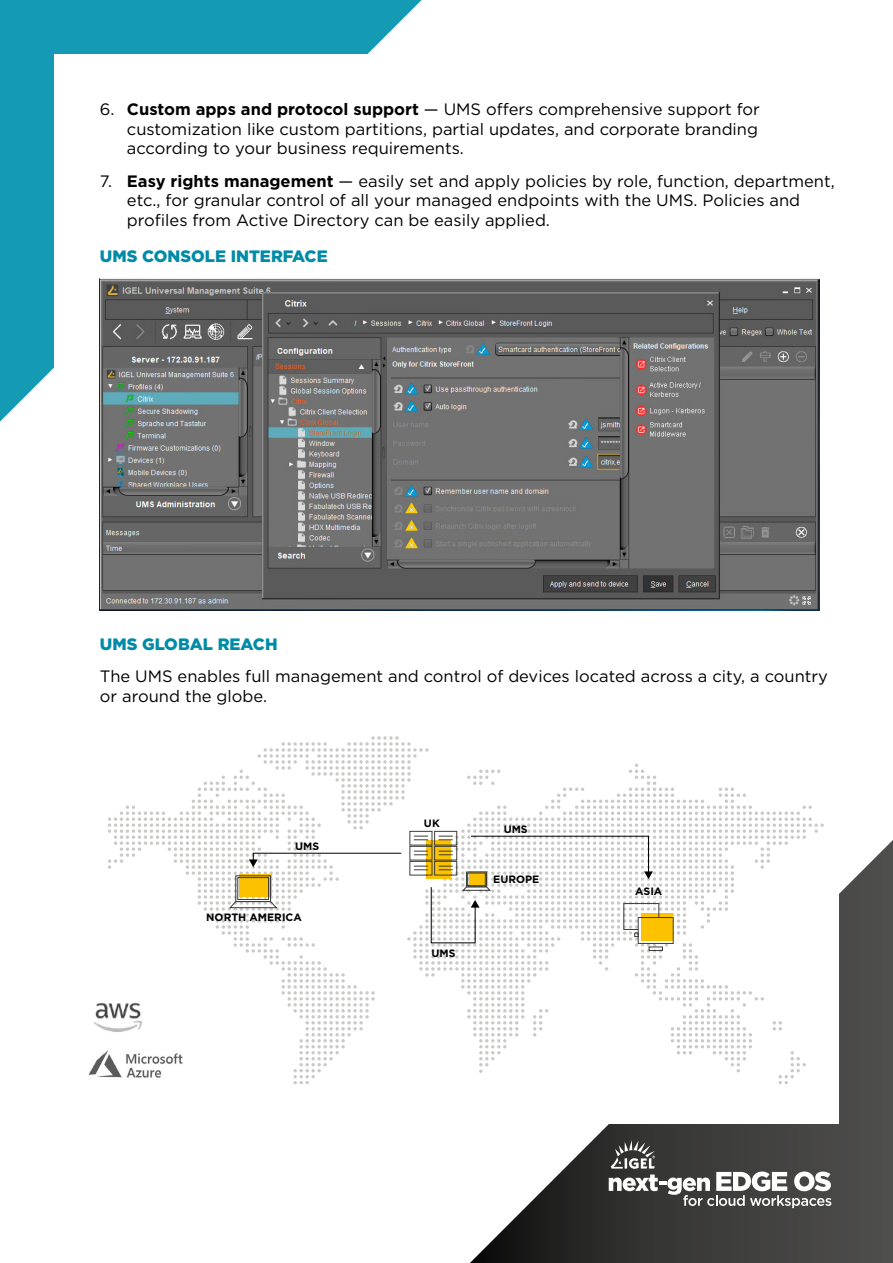
<style>
.page{position:relative;width:893px;height:1263px;background:#fff}
.page>*{position:absolute;margin:0;border:0;box-sizing:border-box;transform-origin:0 0}
.t1{font:16.5px/19.5px "Gotham";color:#000}
.t2{font:900 16.5px "Gotham";color:#008ba7}
.t3{font:700 10.65px "Gotham";color:#000}
.s1{font-weight:700}
</style>
<div class="page">
<svg style="left:0;top:0;width:422px;height:422px;background:#24a0ba"></svg>
<svg style="left:470px;top:840px;width:423px;height:423px"></svg>
<svg style="left:609px;top:1140px;width:222px;height:68px;background:#656564"></svg>
<div style="left:54px;top:54px;width:785px;height:1069px;background:#fff"></div>
<img style="left:93px;top:1003px;width:15px;height:28px">
<img style="left:88px;top:1050px;width:20px;height:27px">
<img style="left:100px;top:278px;width:720px;height:332px">
<svg style="left:108px;top:736px;width:716px;height:347px"></svg>
<p class="t1" style="left:127px;top:99px;width:634px;text-align:justify;text-indent:-27px">6. <span class="s1">Custom apps and protocol support</span> — UMS offers comprehensive support for customization like custom partitions, partial updates, and corporate branding according to your business requirements.</p>
<p class="t1" style="left:127px;top:171px;width:709px;text-indent:-27px">7. <span class="s1">Easy rights management</span> — easily set and apply policies by role, function, department, etc., for granular control of all your managed endpoints with the UMS. Policies and profiles from Active Directory can be easily applied.</p>
<p class="t2" style="left:100px;top:245px;width:229px">UMS CONSOLE INTERFACE</p>
<p class="t2" style="left:100px;top:633px;width:179px">UMS GLOBAL REACH</p>
<p class="t1" style="left:100px;top:666px;width:730px">The UMS enables full management and control of devices located across a city, a country or around the globe.</p>
<p class="t3" style="left:295px;top:839px;width:26px">UMS</p>
<p class="t3" style="left:206px;top:910px;width:97px">NORTH AMERICA</p>
<p class="t3" style="left:424px;top:816px;width:17px">UK</p>
<p class="t3" style="left:431px;top:946px;width:26px">UMS</p>
<p class="t3" style="left:504px;top:822px;width:26px">UMS</p>
<p class="t3" style="left:493px;top:872px;width:48px">EUROPE</p>
<p class="t3" style="left:635px;top:884px;width:29px">ASIA</p>
</div>
